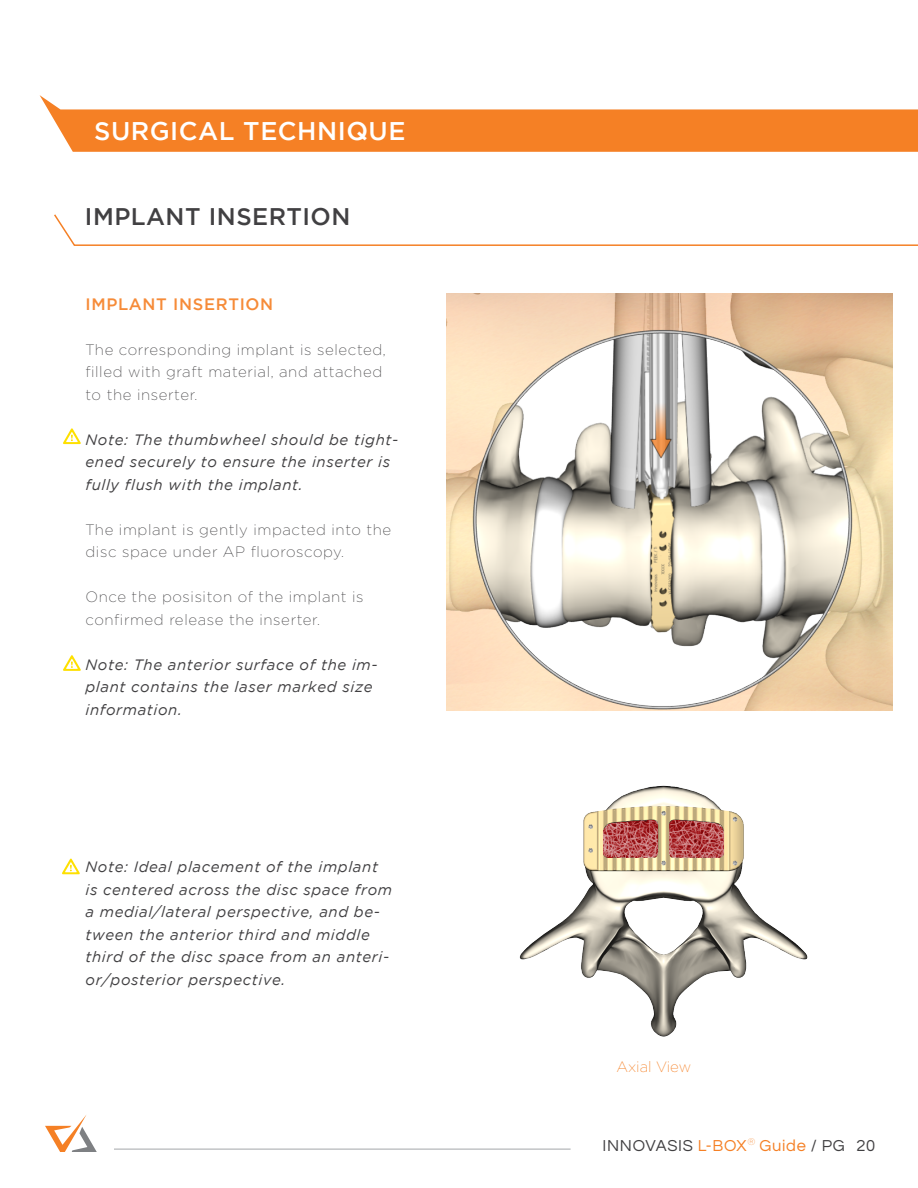
<style>
.page{position:relative;width:918px;height:1188px;background:#fff}
.page>*{position:absolute;margin:0;border:0;box-sizing:border-box;transform-origin:0 0}
.t1{font:500 25.5px "Gotham";letter-spacing:.02em;color:#fff}
.t2{font:500 24px "Gotham";letter-spacing:.02em;color:#414042}
.t3{font:16.5px "Questrial";letter-spacing:.04em;color:#414042}
.t4{font:500 16.5px "Gotham";letter-spacing:.04em;color:#f68b38}
.t5{font:italic 15px/22.5px "Gotham";letter-spacing:.04em;color:#414042}
.t6{font:200 15px/22.5px "Gotham";letter-spacing:.04em;color:#414042}
.t7{font:200 15px "Gotham";color:#f58025}
.s1{color:#f58025}
</style>
<div class="page">
<svg style="left:45px;top:1115px;width:52px;height:37px"></svg>
<hr style="left:114px;top:1148px;width:457px;height:2px;background:#c2c4c6">
<svg style="left:54px;top:214px;width:864px;height:32px"></svg>
<svg style="left:40px;top:95px;width:878px;height:57px;fill:#f58025"></svg>
<img style="left:446px;top:293px;width:447px;height:418px">
<svg style="left:62px;top:858px;width:18px;height:16px"></svg>
<img style="left:519px;top:785px;width:289px;height:252px">
<img style="left:603px;top:820px;width:121px;height:37px">
<svg style="left:63px;top:655px;width:18px;height:16px"></svg>
<svg style="left:63px;top:428px;width:18px;height:16px"></svg>
<h1 class="t1" style="left:94px;top:116px;width:313px">SURGICAL TECHNIQUE</h1>
<h2 class="t2" style="left:85px;top:203px;width:267px">IMPLANT INSERTION</h2>
<p class="t4" style="left:86px;top:294px;width:189px">IMPLANT INSERTION</p>
<p class="t6" style="left:86px;top:338px;width:302px">The corresponding implant is selected, filled with graft material, and attached to the inserter.</p>
<p class="t5" style="left:86px;top:428px;width:314px">Note: The thumbwheel should be tight&shy;ened securely to ensure the inserter is fully flush with the implant.</p>
<p class="t6" style="left:86px;top:518px;width:307px">The implant is gently impacted into the disc space under AP fluoroscopy.</p>
<p class="t6" style="left:86px;top:585px;width:280px">Once the posisiton of the implant is confirmed release the inserter.</p>
<p class="t5" style="left:86px;top:653px;width:294px">Note: The anterior surface of the im&shy;plant contains the laser marked size information.</p>
<p class="t5" style="left:86px;top:856px;width:308px">Note: Ideal placement of the implant is centered across the disc space from a medial/lateral perspective, and be&shy;tween the anterior third and middle third of the disc space from an anteri&shy;or/posterior perspective.</p>
<p class="t7" style="left:616px;top:1059px;width:76px">Axial View</p>
<p class="t3" style="left:603px;top:1137px;width:274px">INNOVASIS <span class="s1">L-BOX</span><sup>®</sup> <span class="s1">Guide</span> / PG 20</p>
</div>
